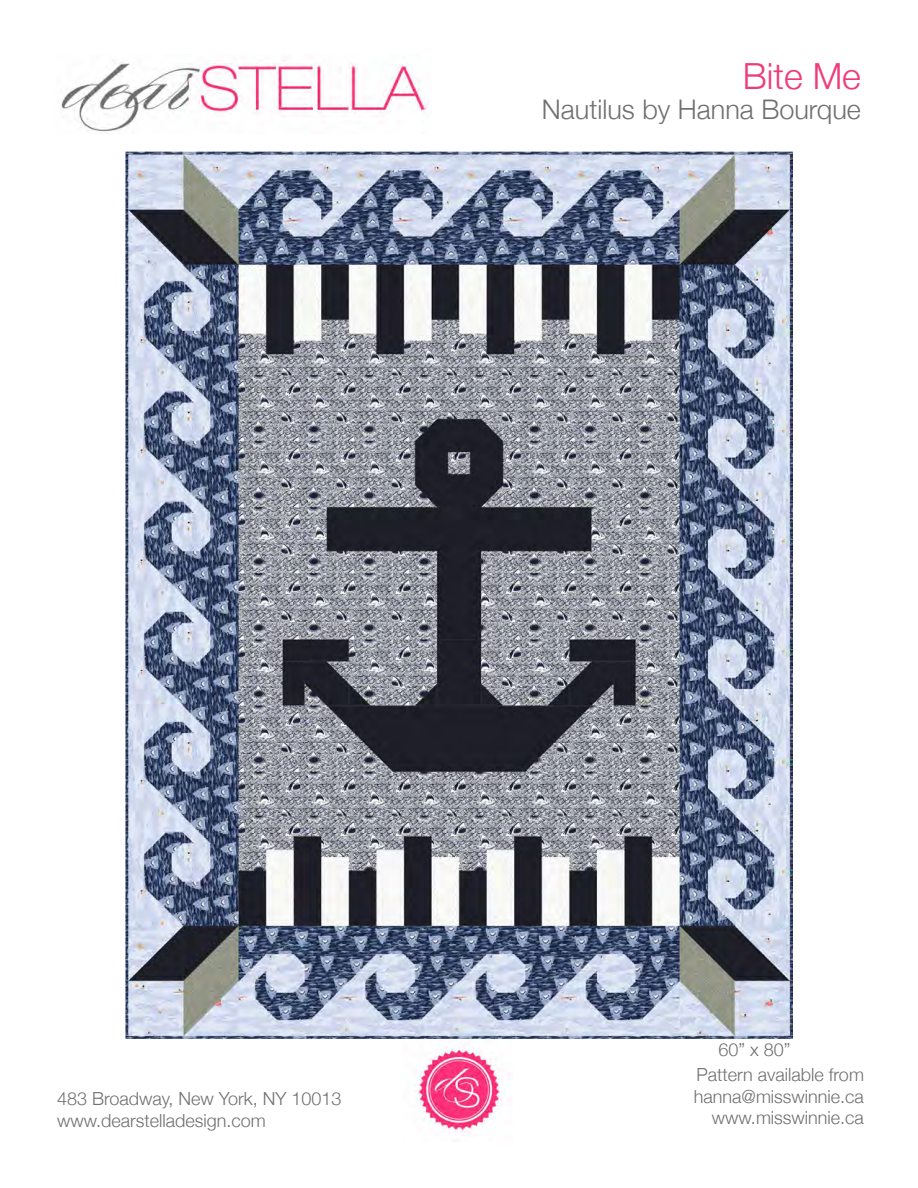
<style>
.page{position:relative;width:918px;height:1188px;background:#fff}
.page>*{position:absolute;margin:0;border:0;box-sizing:border-box;transform-origin:0 0}
.t1{font:300 36px "Helvetica Neue";color:#ee3b7a}
.t2{font:300 27px "Helvetica Neue";color:#6f7070}
.t3{font:300 18px/21.6px "Helvetica Neue";color:#6f7070}
</style>
<div class="page">
<img style="left:61px;top:60px;width:371px;height:72px">
<img style="left:416px;top:1044px;width:89px;height:98px">
<img style="left:125px;top:151px;width:668px;height:888px">
<h1 class="t1" style="left:743px;top:47px;width:120px">Bite Me</h1>
<h2 class="t2" style="left:542px;top:87px;width:321px">Nautilus by Hanna Bourque</h2>
<p class="t3" style="left:57px;top:1087px;width:286px">483 Broadway, New York, NY 10013 www.dearstelladesign.com</p>
<p class="t3" style="left:719px;top:1038px;width:74px">60” x 80”</p>
<p class="t3" style="left:694px;top:1063px;width:172px;text-align:right">Pattern available from hanna@misswinnie.ca www.misswinnie.ca</p>
</div>
